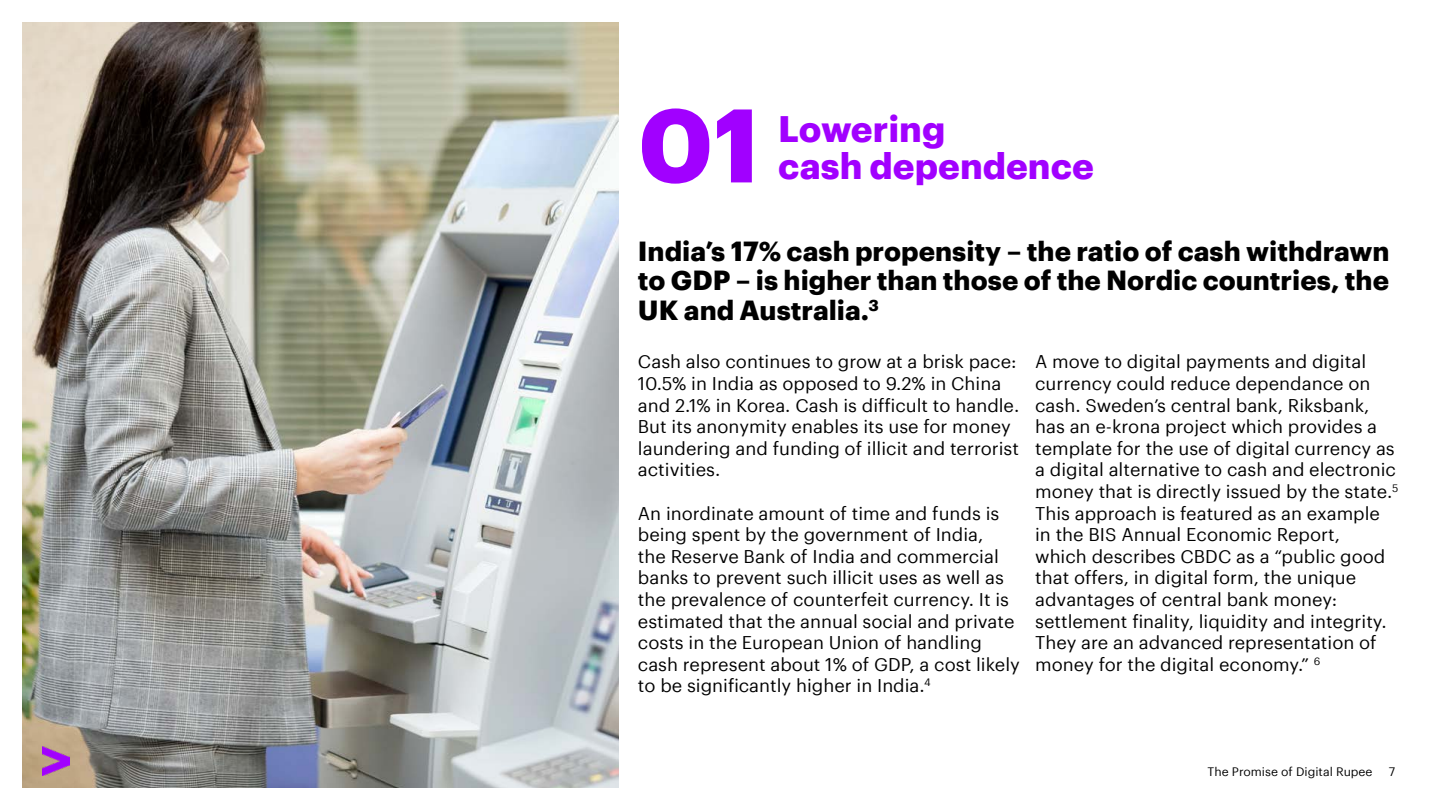
<style>
.page{position:relative;width:1440px;height:810px;background:#fff}
.page>*{position:absolute;margin:0;border:0;box-sizing:border-box;transform-origin:0 0}
.t1{font:700 102px "Graphik";color:#a100ff}
.t2{font:700 36px/37.2px "Graphik";color:#a100ff}
.t3{font:700 27px/29.4px "Graphik";color:#000;text-align:justify}
.t4{font:18px/21.6px "Graphik";color:#000}
.t5{font:12px "Graphik";color:#000}
</style>
<div class="page">
<img style="left:22px;top:23px;width:596px;height:765px">
<img style="left:43px;top:746px;width:26px;height:29px">
<h1 class="t1" style="left:638px;top:66px;width:124px">01</h1>
<h2 class="t2" style="left:778px;top:107px;width:317px">Lowering<br>cash dependence</h2>
<h3 class="t3" style="left:638px;top:234px;width:753px">India’s 17% cash propensity – the ratio of cash withdrawn to GDP – is higher than those of the Nordic countries, the UK and Australia.<sup>3</sup></h3>
<p class="t4" style="left:638px;top:350px;width:383px">Cash also continues to grow at a brisk pace:<br>10.5% in India as opposed to 9.2% in China and 2.1% in Korea. Cash is difficult to handle.<br>But its anonymity enables its use for money laundering and funding of illicit and terrorist activities.</p>
<p class="t4" style="left:638px;top:501px;width:383px">An inordinate amount of time and funds is being spent by the government of India,<br>the Reserve Bank of India and commercial banks to prevent such illicit uses as well as the prevalence of counterfeit currency. It is estimated that the annual social and private costs in the European Union of handling cash represent about 1% of GDP, a cost likely to be significantly higher in India.<sup>4</sup></p>
<p class="t4" style="left:1035px;top:350px;width:365px">A move to digital payments and digital currency could reduce dependance on cash. Sweden’s central bank, Riksbank, has an e-krona project which provides a template for the use of digital currency as a digital alternative to cash and electronic money that is directly issued by the state.<sup>5<br></sup>This approach is featured as an example in the BIS Annual Economic Report,<br>which describes CBDC as a “public good that offers, in digital form, the unique advantages of central bank money: settlement finality, liquidity and integrity.<br>They are an advanced representation of money for the digital economy.” <sup>6</sup></p>
<p class="t5" style="left:1208px;top:762px;width:166px">The Promise of Digital Rupee</p>
<p class="t5" style="left:1389px;top:762px;width:8px">7</p>
</div>
